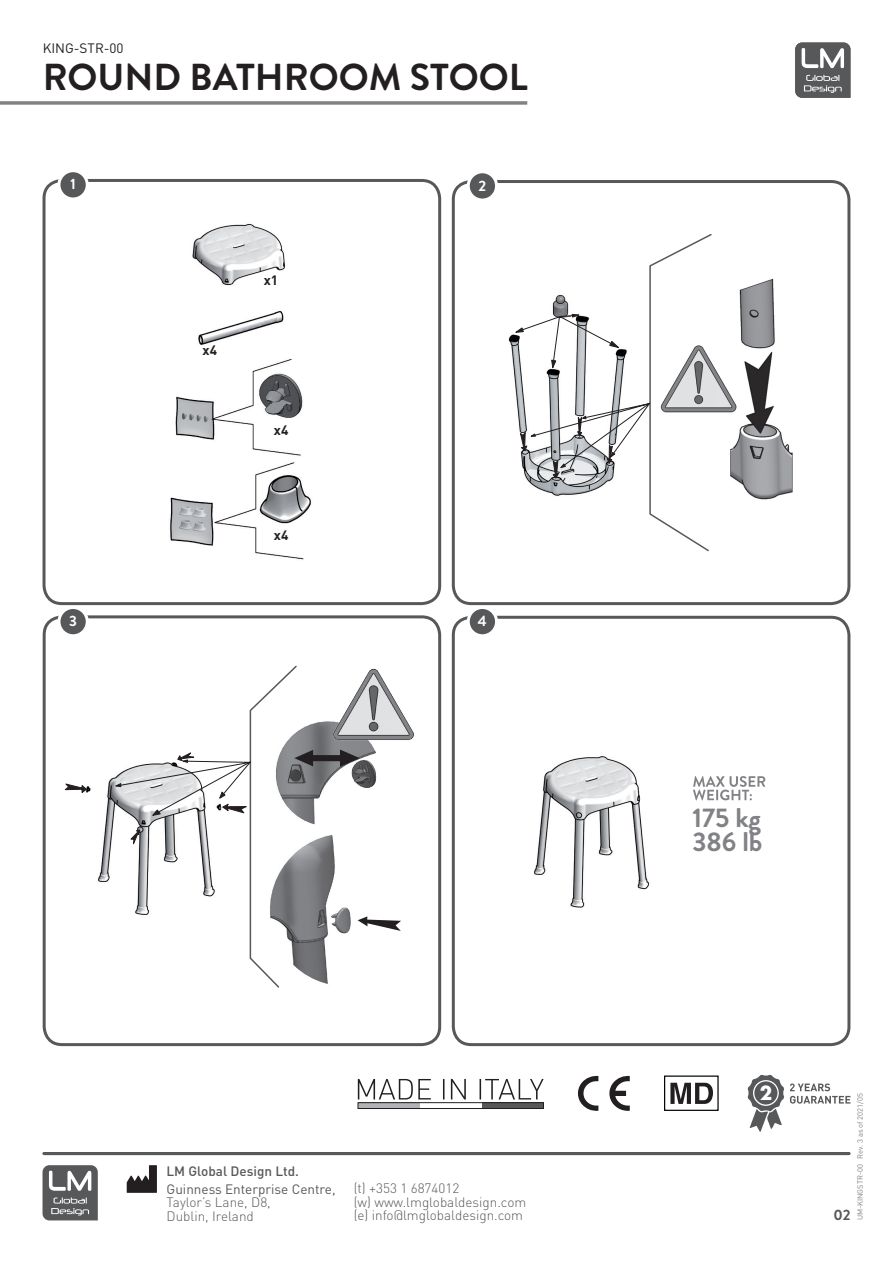
<style>
.page{position:relative;width:893px;height:1263px;background:#fff}
.page>*{position:absolute;margin:0;border:0;box-sizing:border-box;transform-origin:0 0}
.t1{font:700 37.5px "Brandon Grotesque";color:#231f20}
.t2{font:700 27px "Brandon Grotesque";color:#808285}
.t3{font:700 18.75px "Futura";color:#fff}
.t4{font:700 15px "Brandon Grotesque";color:#fff}
.t5{font:700 15px "Brandon Grotesque";color:#57585a}
.t6{font:300 13.5px/13.5px "DIN Pro";color:#57585a}
.t7{font:13.5px "DIN Pro";color:#57585a}
.t8{font:500 13.5px "DIN Pro";color:#57585a}
.t9{font:13.5px "DIN Pro";color:#231f20}
.t10{font:700 13.5px "DIN Pro";color:#231f20}
.t11{font:7.5px "DIN Pro";color:#808285}
</style>
<div class="page">
<hr style="left:44px;top:1152px;width:805px;height:3px;background:#57585a">
<svg style="left:795px;top:43px;width:55px;height:55px;background:#767678"></svg>
<svg style="left:0;top:101px;width:527px;height:4px;background:#909294"></svg>
<svg style="left:43px;top:1165px;width:55px;height:55px;background:#777779"></svg>
<svg style="left:127px;top:1165px;width:30px;height:28px"></svg>
<div style="left:452px;top:180px;width:398px;height:425px;border:3px solid #57585a;border-radius:18px"></div>
<div style="left:43px;top:615px;width:398px;height:431px;border:3px solid #57585a;border-radius:18px"></div>
<div style="left:468px;top:172px;width:29px;height:28px;background:#57585a;border-radius:50%"></div>
<div style="left:467px;top:170px;width:31px;height:32px;border:3px solid #fff;border-radius:50%"></div>
<div style="left:59px;top:607px;width:28px;height:29px;background:#57585a;border-radius:50%"></div>
<div style="left:57px;top:606px;width:32px;height:31px;border:3px solid #fff;border-radius:50%"></div>
<div style="left:452px;top:616px;width:398px;height:430px;border:3px solid #57585a;border-radius:18px"></div>
<div style="left:468px;top:607px;width:29px;height:29px;background:#57585a;border-radius:50%"></div>
<div style="left:467px;top:606px;width:31px;height:31px;border:3px solid #fff;border-radius:50%"></div>
<svg style="left:693px;top:776px;width:72px;height:24px"></svg>
<img style="left:192px;top:224px;width:94px;height:62px">
<img style="left:175px;top:359px;width:128px;height:97px">
<img style="left:198px;top:311px;width:86px;height:34px">
<img style="left:170px;top:462px;width:141px;height:98px">
<svg style="left:201px;top:343px;width:21px;height:2px"></svg>
<div style="left:270px;top:428px;width:21px;height:13px;background:#fff"></div>
<div style="left:272px;top:531px;width:21px;height:13px;background:#fff"></div>
<img style="left:534px;top:756px;width:115px;height:152px">
<img style="left:730px;top:278px;width:63px;height:222px">
<img style="left:713px;top:342px;width:27px;height:71px">
<svg style="left:514px;top:234px;width:199px;height:318px"></svg>
<img style="left:87px;top:777px;width:27px;height:106px">
<img style="left:401px;top:711px;width:13px;height:29px">
<svg style="left:64px;top:783px;width:23px;height:10px"></svg>
<svg style="left:114px;top:665px;width:287px;height:323px"></svg>
<div style="left:43px;top:179px;width:398px;height:426px;border:3px solid #57585a;border-radius:18px"></div>
<div style="left:59px;top:171px;width:28px;height:28px;background:#57585a;border-radius:50%"></div>
<div style="left:57px;top:169px;width:32px;height:31px;border:3px solid #fff;border-radius:50%"></div>
<svg style="left:609px;top:1075px;width:21px;height:36px"></svg>
<svg style="left:578px;top:1075px;width:20px;height:36px"></svg>
<svg style="left:747px;top:1074px;width:37px;height:58px"></svg>
<div style="left:754px;top:1081px;width:23px;height:23px;background:#57585a;border-radius:50%"></div>
<svg style="left:790px;top:1083px;width:60px;height:20px"></svg>
<div style="left:358px;top:1102px;width:62px;height:7px;background:#b2b3b7"></div>
<div style="left:482px;top:1102px;width:62px;height:7px;background:#57585a"></div>
<div style="left:358px;top:1102px;width:186px;height:7px;border:1px solid #231f20"></div>
<svg style="left:358px;top:1079px;width:186px;height:20px"></svg>
<div style="left:664px;top:1075px;width:55px;height:36px;border:1px solid #000"></div>
<svg style="left:670px;top:1083px;width:43px;height:21px"></svg>
<p class="t9" style="left:43px;top:39px;width:83px">KING-STR-00</p>
<h1 class="t1" style="left:43px;top:51px;width:486px">ROUND BATHROOM STOOL</h1>
<p class="t4" style="left:70px;top:174px;width:7px">1</p>
<p class="t10" style="left:203px;top:341px;width:16px">x4</p>
<p class="t10" style="left:264px;top:271px;width:16px">x1</p>
<p class="t10" style="left:274px;top:421px;width:16px">x4</p>
<p class="t10" style="left:274px;top:526px;width:16px">x4</p>
<p class="t4" style="left:478px;top:175px;width:9px">2</p>
<p class="t4" style="left:69px;top:611px;width:9px">3</p>
<p class="t4" style="left:478px;top:611px;width:10px">4</p>
<p class="t8" style="left:167px;top:1161px;width:134px">LM Global Design Ltd.</p>
<p class="t7" style="left:167px;top:1179px;width:170px">Guinness Enterprise Centre,</p>
<p class="t6" style="left:167px;top:1195px;width:106px">Taylor’s Lane, D8,<br>Dublin, Ireland</p>
<p class="t6" style="left:354px;top:1181px;width:174px">(t) +353 1 6874012<br>(w) www.lmglobaldesign.com (e) info@lmglobaldesign.com</p>
<p class="t2" style="left:692px;top:799px;width:70px">175 kg</p>
<p class="t2" style="left:692px;top:823px;width:71px">386 lb</p>
<h3 class="t3" style="left:760px;top:1080px;width:14px">2</h3>
<p class="t11" style="left:855px;top:1220px;width:129px;rotate:-90deg">UM-KINGSTR-00 Rev. 3 as of 2021/05</p>
<p class="t5" style="left:833px;top:1205px;width:19px">02</p>
</div>
